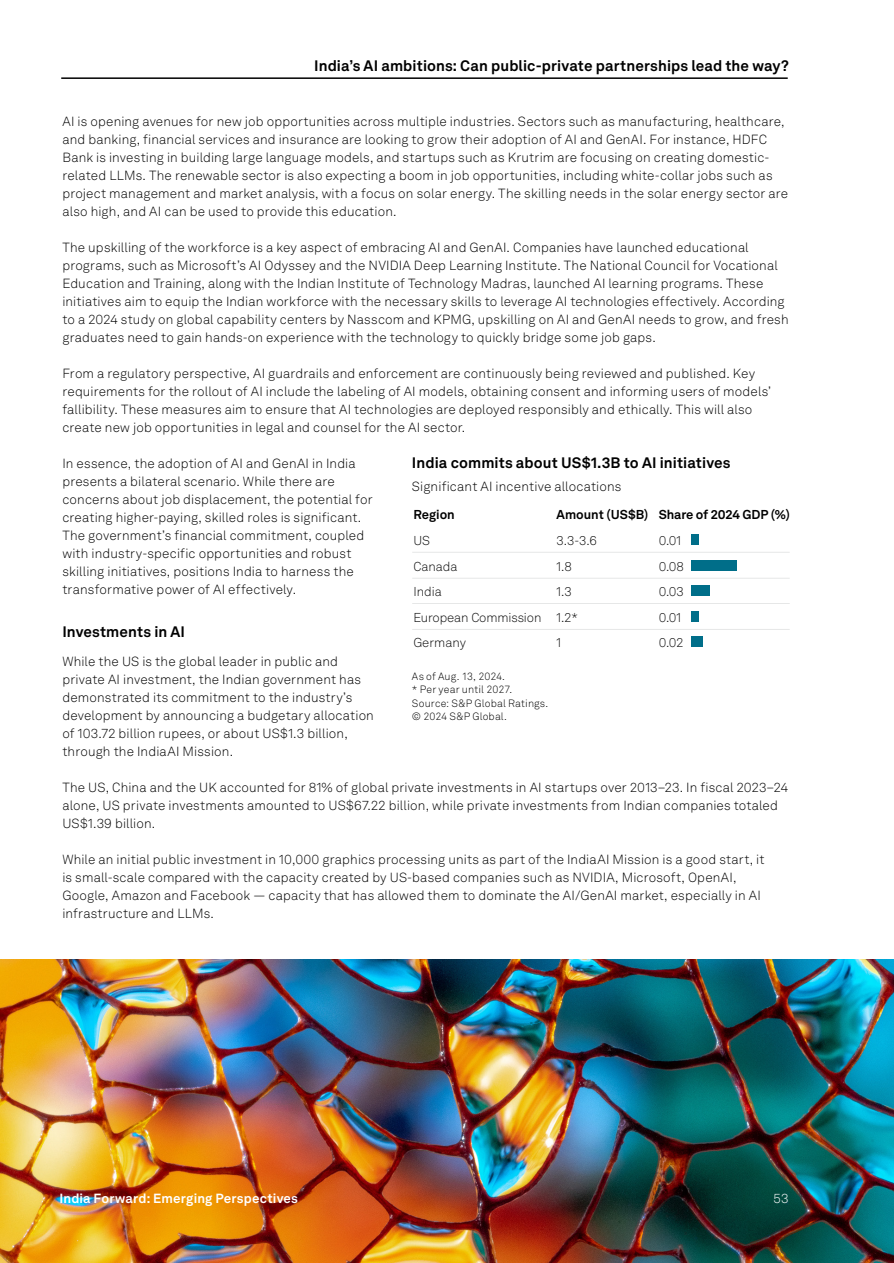
<style>
.page{position:relative;width:894px;height:1263px;background:#fff}
.page>*{position:absolute;margin:0;border:0;box-sizing:border-box;transform-origin:0 0}
.t1{font:700 15px "Akkurat LL";letter-spacing:.005em;color:#000}
.t2{font:300 13.2px/18px "Akkurat LL";letter-spacing:.01em;color:#000}
.t3{font:700 13.2px "Akkurat LL";letter-spacing:.01em;color:#fff}
.t4{font:300 13.2px "Akkurat LL";color:#fff}
.t5{font:300 12.75px/25.5px "Akkurat LL";color:#0c0c0c}
.t6{font:700 12.75px "Akkurat LL";letter-spacing:-.01em;color:#000}
.t7{font:300 10.5px/13.5px "Akkurat Pro";letter-spacing:.01em;color:#000}
</style>
<div class="page">
<img style="left:0;top:960px;width:893px;height:303px">
<div style="left:691px;top:535px;width:7px;height:10px;background:#006e89"></div>
<div style="left:691px;top:560px;width:45px;height:10px;background:#006e89"></div>
<div style="left:691px;top:586px;width:18px;height:10px;background:#006e89"></div>
<div style="left:691px;top:611px;width:7px;height:10px;background:#006e89"></div>
<div style="left:691px;top:637px;width:12px;height:10px;background:#006e89"></div>
<hr style="left:412px;top:552px;width:376px;height:1px;background:#e6e7e7">
<hr style="left:412px;top:578px;width:376px;height:1px;background:#e6e7e7">
<hr style="left:412px;top:603px;width:376px;height:1px;background:#e6e7e7">
<hr style="left:412px;top:629px;width:376px;height:1px;background:#e6e7e7">
<hr style="left:61px;top:77px;width:726px;height:2px;background:#000">
<p class="t1" style="left:314px;top:54px;width:476px">India’s AI ambitions: Can public-private partnerships lead the way?</p>
<p class="t2" style="left:62px;top:112px;width:727px">AI is opening avenues for new job opportunities across multiple industries. Sectors such as manufacturing, healthcare, and banking, financial services and insurance are looking to grow their adoption of AI and GenAI. For instance, HDFC Bank is investing in building large language models, and startups such as Krutrim are focusing on creating domestic&shy;related LLMs. The renewable sector is also expecting a boom in job opportunities, including white-collar jobs such as project management and market analysis, with a focus on solar energy. The skilling needs in the solar energy sector are also high, and AI can be used to provide this education.</p>
<p class="t2" style="left:62px;top:238px;width:727px">The upskilling of the workforce is a key aspect of embracing AI and GenAI. Companies have launched educational programs, such as Microsoft’s AI Odyssey and the NVIDIA Deep Learning Institute. The National Council for Vocational Education and Training, along with the Indian Institute of Technology Madras, launched AI learning programs. These initiatives aim to equip the Indian workforce with the necessary skills to leverage AI technologies effectively. According to a 2024 study on global capability centers by Nasscom and KPMG, upskilling on AI and GenAI needs to grow, and fresh graduates need to gain hands-on experience with the technology to quickly bridge some job gaps.</p>
<p class="t2" style="left:62px;top:364px;width:710px">From a regulatory perspective, AI guardrails and enforcement are continuously being reviewed and published. Key requirements for the rollout of AI include the labeling of AI models, obtaining consent and informing users of models’ fallibility. These measures aim to ensure that AI technologies are deployed responsibly and ethically. This will also create new job opportunities in legal and counsel for the AI sector.</p>
<p class="t2" style="left:62px;top:454px;width:312px">In essence, the adoption of AI and GenAI in India presents a bilateral scenario. While there are concerns about job displacement, the potential for creating higher-paying, skilled roles is significant.<br>The government’s financial commitment, coupled with industry-specific opportunities and robust skilling initiatives, positions India to harness the transformative power of AI effectively.</p>
<p class="t1" style="left:62px;top:620px;width:124px">Investments in AI</p>
<p class="t2" style="left:62px;top:652px;width:313px">While the US is the global leader in public and private AI investment, the Indian government has demonstrated its commitment to the industry’s development by announcing a budgetary allocation of 103.72 billion rupees, or about US$1.3 billion, through the IndiaAI Mission.</p>
<p class="t2" style="left:62px;top:778px;width:727px">The US, China and the UK accounted for 81% of global private investments in AI startups over 2013–23. In fiscal 2023–24 alone, US private investments amounted to US$67.22 billion, while private investments from Indian companies totaled<br>US$1.39 billion.</p>
<p class="t2" style="left:62px;top:850px;width:703px">While an initial public investment in 10,000 graphics processing units as part of the IndiaAI Mission is a good start, it is small-scale compared with the capacity created by US-based companies such as NVIDIA, Microsoft, OpenAI, Google, Amazon and Facebook — capacity that has allowed them to dominate the AI/GenAI market, especially in AI infrastructure and LLMs.</p>
<p class="t1" style="left:412px;top:451px;width:320px">India commits about US$1.3B to AI initiatives</p>
<p class="t2" style="left:412px;top:477px;width:211px">Significant AI incentive allocations</p>
<p class="t6" style="left:658px;top:505px;width:133px">Share of 2024 GDP (%)</p>
<p class="t5" style="left:658px;top:527px;width:27px">0.01<br>0.08<br>0.03<br>0.01<br>0.02</p>
<p class="t6" style="left:556px;top:505px;width:93px">Amount (US$B)</p>
<p class="t5" style="left:556px;top:527px;width:42px">3.3-3.6<br>1.8<br>1.3<br>1.2*<br>1</p>
<p class="t6" style="left:413px;top:505px;width:43px">Region</p>
<p class="t5" style="left:413px;top:527px;width:129px">US<br>Canada<br>India<br>European Commission<br>Germany</p>
<p class="t7" style="left:412px;top:669px;width:138px">As of Aug. 13, 2024.<br>* Per year until 2027.<br>Source: S&amp;P Global Ratings. © 2024 S&amp;P Global.</p>
<p class="t3" style="left:59px;top:1188px;width:240px">India Forward: Emerging Perspectives</p>
<p class="t4" style="left:773px;top:1189px;width:17px">53</p>
</div>
